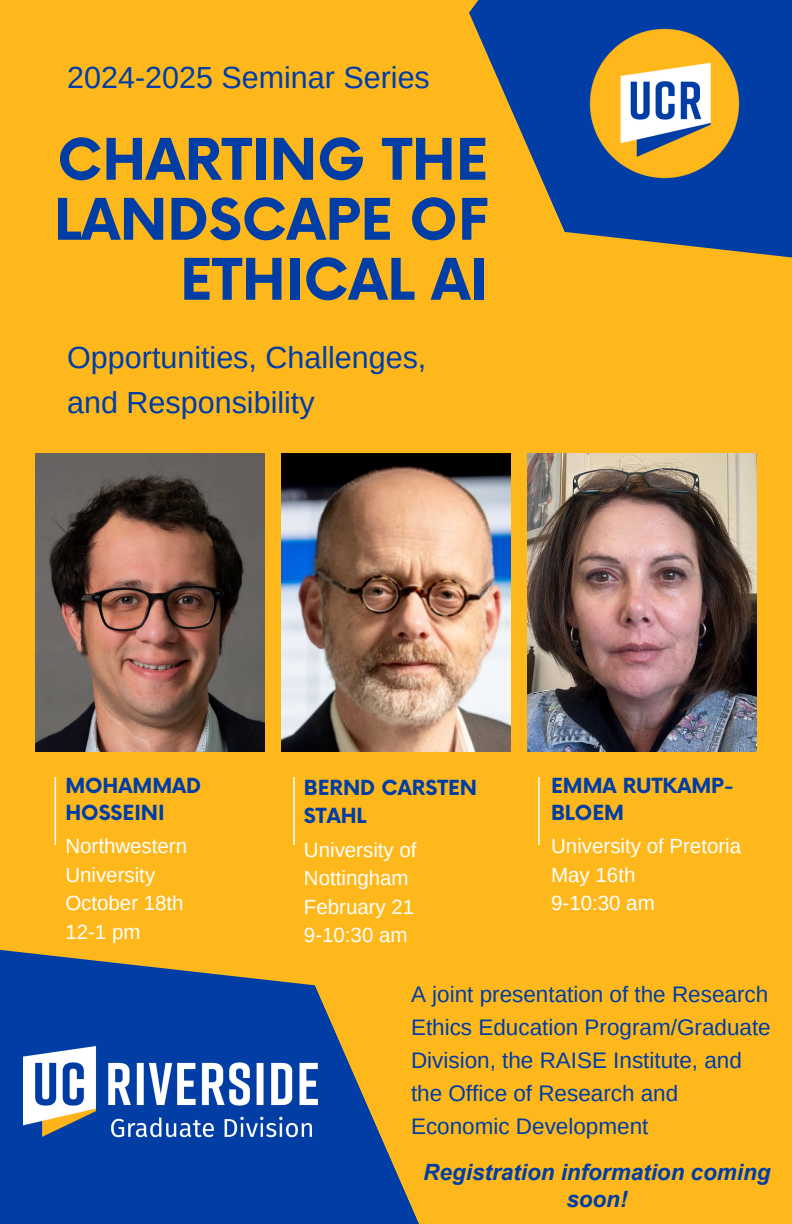
<style>
.page{position:relative;width:792px;height:1224px;background:#feb81c}
.page>*{position:absolute;margin:0;border:0;box-sizing:border-box;transform-origin:0 0}
.t1{font:700 55.8px/60px "Now";color:#003da5;text-align:right}
.t2{font:30.4px/45px "Arimo";color:#003da5}
.t3{font:22.4px/33px "Arimo";color:#003da5}
.t4{font:italic 700 22.4px/27px "Arial";color:#003da5;text-align:center}
.t5{font:20.4px/28.4px "Arimo";color:#fff}
.t6{font:700 20.2px/27px "Now";color:#003da5}
.s1{font-family:"Arial"}
</style>
<div class="page">
<svg style="left:469px;top:0;width:323px;height:258px;fill:#003da5"></svg>
<hr style="left:293px;top:777px;width:2px;height:68px;background:#fff">
<svg style="left:0;top:949px;width:419px;height:275px;fill:#003da5"></svg>
<hr style="left:55px;top:777px;width:1px;height:68px;background:#fff">
<hr style="left:538px;top:777px;width:2px;height:68px;background:#fff">
<img style="left:590px;top:28px;width:150px;height:150px">
<img style="left:35px;top:453px;width:230px;height:299px">
<img style="left:281px;top:453px;width:230px;height:299px">
<img style="left:527px;top:453px;width:230px;height:299px">
<img style="left:23px;top:1046px;width:294px;height:99px">
<h2 class="t2" style="left:67px;top:55px;width:364px">2024-2025 Seminar Series</h2>
<h1 class="t1" style="left:54px;top:133px;width:436px">CHARTING THE<br>LANDSCAPE OF<br>ETHICAL AI</h1>
<h3 class="t2" style="left:67px;top:335px;width:361px">Opportunities, Challenges, and Responsibility</h3>
<p class="t6" style="left:65px;top:773px;width:137px">MOHAMMAD<br>HOSSEINI</p>
<h3 class="t5" style="left:65px;top:832px;width:123px">Nor<span class="s1">t</span>hwestern<br>University<br>October 18th</h3>
<p class="t5" style="left:65px;top:918px;width:77px">12-1 pm</p>
<p class="t6" style="left:304px;top:774px;width:175px;line-height:28.2px">BERND CARSTEN<br>STAHL</p>
<p class="t5" style="left:304px;top:835px;width:114px">University of<br>Nottingham</p>
<h3 class="t5" style="left:304px;top:892px;width:112px">February 21</h3>
<p class="t5" style="left:304px;top:921px;width:105px">9-10:30 am</p>
<p class="t6" style="left:551px;top:773px;width:184px">EMMA RUTKAMP-<br>BLOEM</p>
<p class="t5" style="left:551px;top:832px;width:192px">University of Pretoria</p>
<p class="t5" style="left:551px;top:861px;width:86px">May 16th</p>
<p class="t5" style="left:551px;top:889px;width:105px">9-10:30 am</p>
<p class="t3" style="left:411px;top:978px;width:361px">A joint presentation of the Research<br>Ethics Education Program/Graduate<br>Division, the RAISE Institute, and the Office of Research and<br>Economic Development</p>
<p class="t4" style="left:423px;top:1159px;width:349px">Registration information coming soon!</p>
</div>
